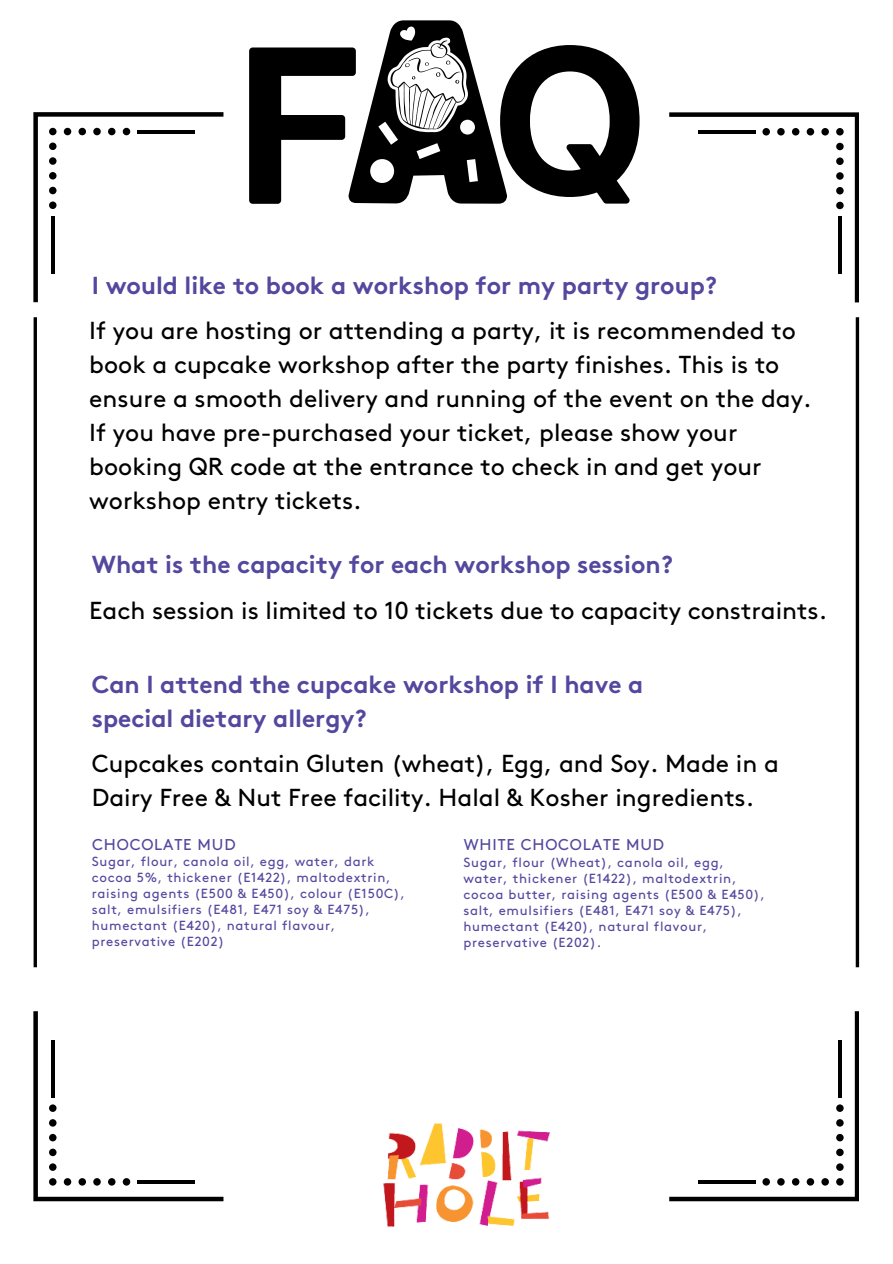
<style>
.page{position:relative;width:893px;height:1264px;background:#fff}
.page>*{position:absolute;margin:0;border:0;box-sizing:border-box;transform-origin:0 0}
.t1{font:24.6px/34px "Brown";color:#000}
.t2{font:700 24.6px/34px "Brown";color:#53489e}
.t3{font:15.75px "Brown";letter-spacing:.055em;color:#53489e}
.t4{font:15.6px "Brown";letter-spacing:.055em;color:#53489e}
.t5{font:13.2px/15.9px "Brown";letter-spacing:.055em;color:#53489e}
</style>
<div class="page">
<svg style="left:249px;top:20px;width:390px;height:184px"></svg>
<img style="left:383px;top:1123px;width:167px;height:104px">
<svg style="left:33px;top:1011px;width:190px;height:190px"></svg>
<div style="left:49px;top:1178px;width:8px;height:7px;background:#000;border-radius:50%"></div>
<div style="left:64px;top:1178px;width:7px;height:7px;background:#000;border-radius:50%"></div>
<div style="left:78px;top:1178px;width:8px;height:7px;background:#000;border-radius:50%"></div>
<div style="left:93px;top:1178px;width:8px;height:7px;background:#000;border-radius:50%"></div>
<div style="left:108px;top:1178px;width:7px;height:7px;background:#000;border-radius:50%"></div>
<div style="left:123px;top:1178px;width:7px;height:7px;background:#000;border-radius:50%"></div>
<hr style="left:137px;top:1180px;width:58px;height:3px;background:#000">
<div style="left:49px;top:1163px;width:8px;height:7px;background:#000;border-radius:50%"></div>
<div style="left:49px;top:1148px;width:8px;height:8px;background:#000;border-radius:50%"></div>
<div style="left:49px;top:1133px;width:8px;height:8px;background:#000;border-radius:50%"></div>
<div style="left:49px;top:1119px;width:8px;height:7px;background:#000;border-radius:50%"></div>
<div style="left:49px;top:1104px;width:8px;height:7px;background:#000;border-radius:50%"></div>
<hr style="left:51px;top:1039px;width:3px;height:58px;background:#000">
<svg style="left:669px;top:1011px;width:189px;height:190px"></svg>
<div style="left:836px;top:1178px;width:7px;height:7px;background:#000;border-radius:50%"></div>
<div style="left:821px;top:1178px;width:7px;height:7px;background:#000;border-radius:50%"></div>
<div style="left:806px;top:1178px;width:8px;height:7px;background:#000;border-radius:50%"></div>
<div style="left:791px;top:1178px;width:8px;height:7px;background:#000;border-radius:50%"></div>
<div style="left:777px;top:1178px;width:7px;height:7px;background:#000;border-radius:50%"></div>
<div style="left:762px;top:1178px;width:7px;height:7px;background:#000;border-radius:50%"></div>
<hr style="left:697px;top:1180px;width:58px;height:3px;background:#000">
<div style="left:836px;top:1163px;width:7px;height:7px;background:#000;border-radius:50%"></div>
<div style="left:836px;top:1148px;width:7px;height:8px;background:#000;border-radius:50%"></div>
<div style="left:836px;top:1133px;width:7px;height:8px;background:#000;border-radius:50%"></div>
<div style="left:836px;top:1119px;width:7px;height:7px;background:#000;border-radius:50%"></div>
<div style="left:836px;top:1104px;width:7px;height:7px;background:#000;border-radius:50%"></div>
<hr style="left:838px;top:1039px;width:3px;height:58px;background:#000">
<svg style="left:33px;top:113px;width:190px;height:189px"></svg>
<div style="left:49px;top:128px;width:8px;height:7px;background:#000;border-radius:50%"></div>
<div style="left:64px;top:128px;width:7px;height:7px;background:#000;border-radius:50%"></div>
<div style="left:78px;top:128px;width:8px;height:7px;background:#000;border-radius:50%"></div>
<div style="left:93px;top:128px;width:8px;height:7px;background:#000;border-radius:50%"></div>
<div style="left:108px;top:128px;width:7px;height:7px;background:#000;border-radius:50%"></div>
<div style="left:123px;top:128px;width:7px;height:7px;background:#000;border-radius:50%"></div>
<hr style="left:137px;top:130px;width:58px;height:3px;background:#000">
<div style="left:49px;top:142px;width:8px;height:8px;background:#000;border-radius:50%"></div>
<div style="left:49px;top:157px;width:8px;height:8px;background:#000;border-radius:50%"></div>
<div style="left:49px;top:172px;width:8px;height:7px;background:#000;border-radius:50%"></div>
<div style="left:49px;top:187px;width:8px;height:7px;background:#000;border-radius:50%"></div>
<div style="left:49px;top:201px;width:8px;height:8px;background:#000;border-radius:50%"></div>
<hr style="left:51px;top:216px;width:3px;height:57px;background:#000">
<svg style="left:669px;top:113px;width:189px;height:189px"></svg>
<div style="left:836px;top:128px;width:7px;height:7px;background:#000;border-radius:50%"></div>
<div style="left:821px;top:128px;width:7px;height:7px;background:#000;border-radius:50%"></div>
<div style="left:806px;top:128px;width:8px;height:7px;background:#000;border-radius:50%"></div>
<div style="left:791px;top:128px;width:8px;height:7px;background:#000;border-radius:50%"></div>
<div style="left:777px;top:128px;width:7px;height:7px;background:#000;border-radius:50%"></div>
<div style="left:762px;top:128px;width:7px;height:7px;background:#000;border-radius:50%"></div>
<hr style="left:697px;top:130px;width:58px;height:3px;background:#000">
<div style="left:836px;top:143px;width:7px;height:7px;background:#000;border-radius:50%"></div>
<div style="left:836px;top:157px;width:7px;height:8px;background:#000;border-radius:50%"></div>
<div style="left:836px;top:172px;width:7px;height:8px;background:#000;border-radius:50%"></div>
<div style="left:836px;top:187px;width:7px;height:7px;background:#000;border-radius:50%"></div>
<div style="left:836px;top:202px;width:7px;height:7px;background:#000;border-radius:50%"></div>
<hr style="left:838px;top:216px;width:3px;height:58px;background:#000">
<hr style="left:34px;top:317px;width:3px;height:650px;background:#000">
<svg style="left:855px;top:317px;width:4px;height:650px;background:#2f2f2f"></svg>
<p class="t2" style="left:92px;top:271px;width:626px">I would like to book a workshop for my party group?</p>
<p class="t1" style="left:89px;top:315px;width:723px">If you are hosting or attending a party, it is recommended to book a cupcake workshop after the party finishes. This is to ensure a smooth delivery and running of the event on the day.<br>If you have pre-purchased your ticket, please show your booking QR code at the entrance to check in and get your workshop entry tickets.</p>
<p class="t2" style="left:92px;top:550px;width:582px">What is the capacity for each workshop session?</p>
<p class="t1" style="left:89px;top:594px;width:739px">Each session is limited to 10 tickets due to capacity constraints.</p>
<p class="t2" style="left:92px;top:669px;width:553px">Can I attend the cupcake workshop if I have a special dietary allergy?</p>
<p class="t1" style="left:92px;top:748px;width:688px">Cupcakes contain Gluten (wheat), Egg, and Soy. Made in a<br>Dairy Free &amp; Nut Free facility. Halal &amp; Kosher ingredients.</p>
<p class="t3" style="left:92px;top:837px;width:145px">CHOCOLATE MUD</p>
<p class="t5" style="left:92px;top:854px;width:315px">Sugar, flour, canola oil, egg, water, dark cocoa 5%, thickener (E1422), maltodextrin, raising agents (E500 &amp; E450), colour (E150C), salt, emulsifiers (E481, E471 soy &amp; E475), humectant (E420), natural flavour, preservative (E202)</p>
<p class="t5" style="left:463px;top:855px;width:303px">Sugar, flour (Wheat), canola oil, egg, water, thickener (E1422), maltodextrin, cocoa butter, raising agents (E500 &amp; E450), salt, emulsifiers (E481, E471 soy &amp; E475), humectant (E420), natural flavour, preservative (E202).</p>
<p class="t4" style="left:464px;top:838px;width:202px">WHITE CHOCOLATE MUD</p>
</div>
